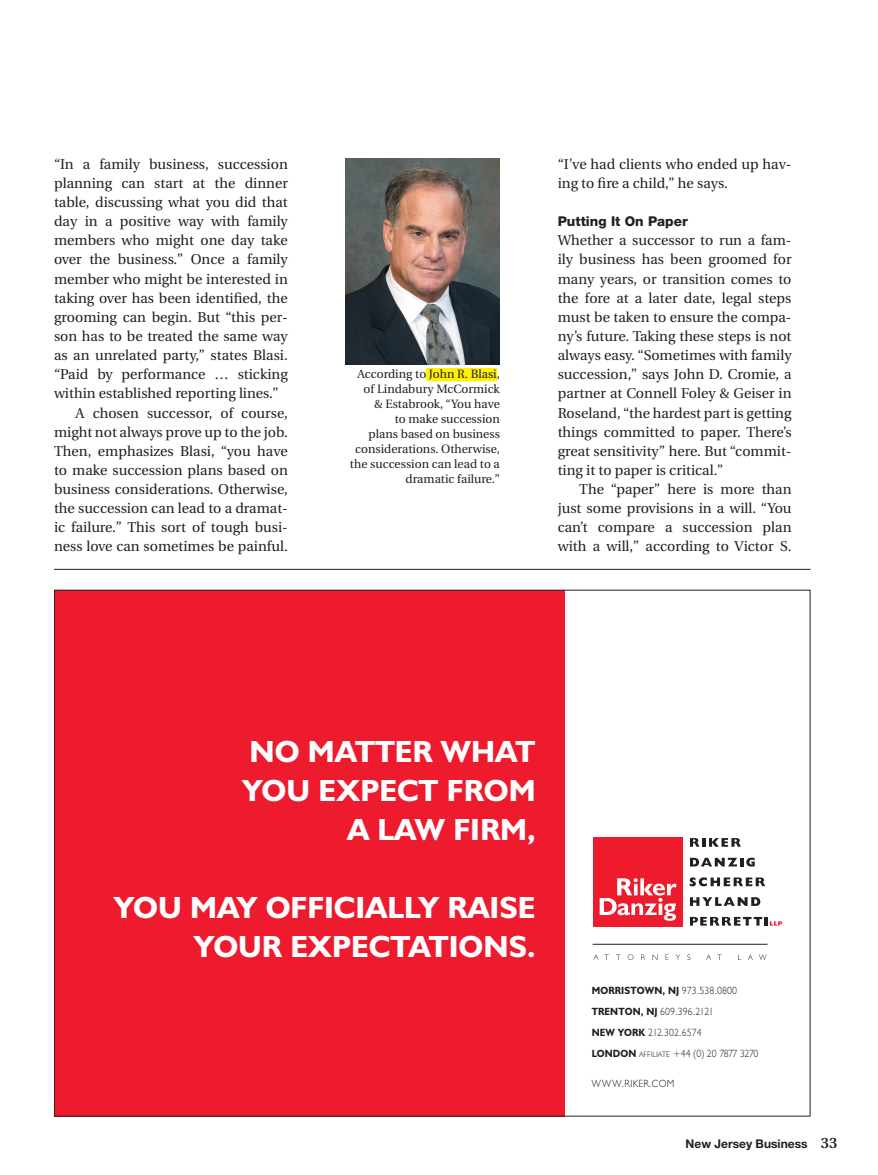
<style>
.page{position:relative;width:878px;height:1175px;background:#fff}
.page>*{position:absolute;margin:0;border:0;box-sizing:border-box;transform-origin:0 0}
.t1{font:700 30.75px/39px "Humanist 521 BT";color:#fff;text-align:right}
.Feature_Body{font:14.25px/19.2px "Utopia";color:#231f20;text-align:justify}
.Feature_Body_first{font:14.25px/19.2px "Utopia";color:#231f20;text-align:justify}
.Subhead{font:800 13.5px "Helvetica Neue";color:#231f20}
.Feature_caption{font:12px/15px "Utopia";color:#231f20;text-align:right}
.t2{font:700 12px "Helvetica Neue";color:#231f20}
.t3{font:300 10.5px/21px "Humanist 521 BT";letter-spacing:-.02em;color:#231f20;scale:.92 1}
.t4{font:300 10.5px "Humanist 521 BT";letter-spacing:.015em;color:#231f20;scale:.92 1}
.s1{font-weight:700}
.s2{font-size:7.8px}
.s3{font-family:"Utopia";font-weight:600;font-size:15px}
</style>
<div class="page">
<img style="left:345px;top:159px;width:155px;height:205px">
<div style="left:426px;top:369px;width:70px;height:11px;background:#fff101"></div>
<div style="left:425px;top:368px;width:72px;height:13px;border:2px solid #fff101"></div>
<div style="left:54px;top:590px;width:510px;height:526px;background:#ee1a2e"></div>
<div style="left:592px;top:836px;width:90px;height:90px;background:#ee1b2d"></div>
<svg style="left:599px;top:878px;width:77px;height:42px"></svg>
<svg style="left:690px;top:838px;width:50px;height:8px"></svg>
<svg style="left:690px;top:857px;width:64px;height:9px"></svg>
<svg style="left:689px;top:877px;width:76px;height:9px"></svg>
<svg style="left:690px;top:897px;width:70px;height:9px"></svg>
<svg style="left:690px;top:917px;width:92px;height:8px"></svg>
<hr style="left:592px;top:943px;width:175px;height:1px;background:#231f20">
<svg style="left:593px;top:954px;width:5px;height:6px"></svg>
<svg style="left:616px;top:954px;width:4px;height:6px"></svg>
<svg style="left:627px;top:954px;width:6px;height:6px"></svg>
<svg style="left:641px;top:954px;width:4px;height:6px"></svg>
<svg style="left:652px;top:954px;width:5px;height:6px"></svg>
<svg style="left:665px;top:954px;width:3px;height:6px"></svg>
<svg style="left:675px;top:954px;width:5px;height:6px"></svg>
<svg style="left:687px;top:954px;width:3px;height:6px"></svg>
<svg style="left:706px;top:954px;width:5px;height:6px"></svg>
<svg style="left:748px;top:954px;width:4px;height:6px"></svg>
<svg style="left:759px;top:954px;width:7px;height:6px"></svg>
<hr style="left:54px;top:569px;width:756px;height:1px;background:#231f20">
<p class="Feature_Body" style="left:54px;top:155px;width:235px">“In a family business, succession planning can start at the dinner table, discussing what you did that day in a positive way with family members who might one day take over the business.” Once a family member who might be interested in taking over has been identified, the grooming can begin. But “this per&shy;son has to be treated the same way as an unrelated party,” states Blasi. “Paid by performance … sticking within established reporting lines.”</p>
<p class="Feature_Body" style="left:54px;top:403px;width:235px;text-indent:22px">A chosen successor, of course, might not always prove up to the job.<br>Then, emphasizes Blasi, “you have to make succession plans based on business considerations. Otherwise, the succession can lead to a dramat&shy;ic failure.” This sort of tough busi&shy;ness love can sometimes be painful.</p>
<p class="Feature_caption" style="left:350px;top:366px;width:151px">According to John R. Blasi, of Lindabury McCormick<br>&amp; Estabrook, “You have<br>to make succession<br>plans based on business considerations. Otherwise, the succession can lead to a dramatic failure.”</p>
<p class="Feature_Body" style="left:557px;top:155px;width:235px">“I’ve had clients who ended up hav&shy;ing to fire a child,” he says.</p>
<p class="Subhead" style="left:557px;top:213px;width:132px">Putting It On Paper</p>
<p class="Feature_Body_first" style="left:557px;top:231px;width:235px">Whether a successor to run a fam&shy;ily business has been groomed for many years, or transition comes to the fore at a later date, legal steps must be taken to ensure the compa&shy;ny’s future. Taking these steps is not always easy. “Sometimes with family succession,” says John D. Cromie, a partner at Connell Foley &amp; Geiser in Roseland, “the hardest part is getting things committed to paper. There’s great sensitivity” here. But “commit&shy;ting it to paper is critical.”</p>
<p class="Feature_Body" style="left:557px;top:480px;width:235px;text-indent:22px">The “paper” here is more than just some provisions in a will. “You can’t compare a succession plan with a will,” according to Victor S.</p>
<p class="t1" style="left:242px;top:731px;width:295px">NO MATTER WHAT<br>YOU EXPECT FROM<br>A LAW FIRM,</p>
<p class="t1" style="left:114px;top:887px;width:423px">YOU MAY OFFICIALLY RAISE<br>YOUR EXPECTATIONS.</p>
<p class="t3" style="left:591px;top:980px;width:183px"><span class="s1">MORRISTOWN, NJ</span> 973.538.0800<br><span class="s1">TRENTON, NJ</span> 609.396.2121<br><span class="s1">NEW YORK</span> 212.302.6574<br><span class="s1">LONDON</span> <span class="s2">AFFILIATE</span> +44 (0) 20 7877 3270</p>
<p class="t4" style="left:591px;top:1077px;width:91px">W WW.RIKER.COM</p>
<p class="t2" style="left:685px;top:1136px;width:153px">New Jersey Business <span class="s3">33</span></p>
</div>
